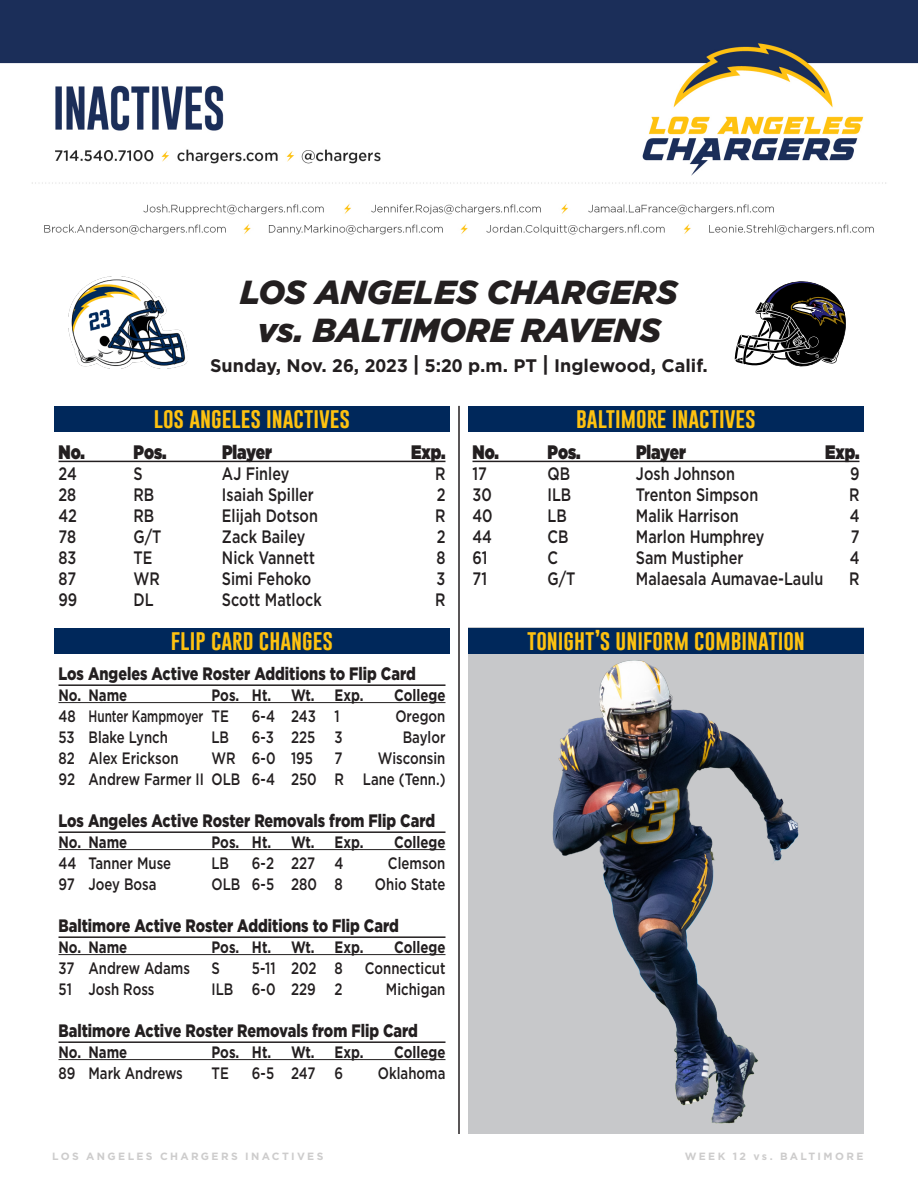
<style>
.page{position:relative;width:918px;height:1188px;background:#fff}
.page>*{position:absolute;margin:0;border:0;box-sizing:border-box;transform-origin:0 0}
.t1{font:italic 900 33.3px "Gotham";color:#231f20}
.t2{font:21px "Gobold";color:#fec210}
.t3{font:900 19.5px "Gotham";color:#231f20;scale:.8 1}
.t4{font:700 18.15px "Gotham";color:#231f20}
.t5{font:500 18px "Gotham";color:#231f20;scale:.8 1}
.t6{font:900 18px "Gotham";color:#231f20;scale:.8 1}
.t7{font:500 16.5px "Gotham";color:#231f20;scale:.8 1}
.t8{font:700 16.5px "Gotham";color:#231f20;scale:.8 1}
.t9{font:700 10.5px "Gotham";letter-spacing:.22em;color:#cdcccc}
.s1{font-size:21.15px}
</style>
<div class="page">
<img style="left:468px;top:654px;width:396px;height:476px">
<img style="left:0;top:0;width:918px;height:235px">
<img style="left:69px;top:277px;width:118px;height:91px">
<svg style="left:734px;top:281px;width:112px;height:86px"></svg>
<hr style="left:458px;top:406px;width:2px;height:728px;background:#231f20">
<div style="left:54px;top:406px;width:396px;height:26px;background:#00285b"></div>
<hr style="left:58px;top:461px;width:388px;height:1px;background:#231f20">
<div style="left:468px;top:406px;width:396px;height:26px;background:#00285b"></div>
<hr style="left:472px;top:461px;width:388px;height:1px;background:#231f20">
<div style="left:468px;top:628px;width:396px;height:26px;background:#00285b"></div>
<div style="left:54px;top:628px;width:396px;height:26px;background:#00285b"></div>
<hr style="left:58px;top:684px;width:388px;height:2px;background:#231f20">
<hr style="left:58px;top:702px;width:388px;height:1px;background:#231f20">
<hr style="left:58px;top:831px;width:388px;height:2px;background:#231f20">
<hr style="left:58px;top:849px;width:388px;height:1px;background:#231f20">
<hr style="left:58px;top:936px;width:388px;height:2px;background:#231f20">
<hr style="left:58px;top:954px;width:388px;height:1px;background:#231f20">
<hr style="left:58px;top:1041px;width:388px;height:2px;background:#231f20">
<hr style="left:58px;top:1059px;width:388px;height:1px;background:#231f20">
<p class="t1" style="left:240px;top:269px;width:439px">LOS ANGELES CHARGERS</p>
<p class="t1" style="left:257px;top:307px;width:405px">vs. BALTIMORE RAVENS</p>
<p class="t4" style="left:210px;top:354px;width:499px">Sunday, Nov. 26, 2023 <span class="s1">|</span> 5:20 p.m. PT <span class="s1">|</span> Inglewood, Calif.</p>
<p class="t2" style="left:154px;top:404px;width:198px">LOS ANGELES INACTIVES</p>
<p class="t2" style="left:576px;top:404px;width:181px">BALTIMORE INACTIVES</p>
<p class="t3" style="left:58px;top:438px;width:35px">No.</p>
<p class="t3" style="left:134px;top:438px;width:43px">Pos.</p>
<p class="t3" style="left:222px;top:438px;width:64px">Player</p>
<p class="t3" style="left:411px;top:438px;width:45px">Exp.</p>
<p class="t5" style="left:58px;top:462px;width:24px">24</p>
<p class="t5" style="left:133px;top:462px;width:13px">S</p>
<p class="t5" style="left:222px;top:462px;width:86px">AJ Finley</p>
<p class="t5" style="left:435px;top:462px;width:15px">R</p>
<p class="t5" style="left:58px;top:483px;width:24px">28</p>
<p class="t5" style="left:133px;top:483px;width:28px">RB</p>
<p class="t5" style="left:222px;top:483px;width:116px">Isaiah Spiller</p>
<p class="t5" style="left:437px;top:483px;width:13px">2</p>
<p class="t5" style="left:58px;top:504px;width:25px">42</p>
<p class="t5" style="left:133px;top:504px;width:28px">RB</p>
<p class="t5" style="left:222px;top:504px;width:121px">Elijah Dotson</p>
<p class="t5" style="left:435px;top:504px;width:15px">R</p>
<p class="t5" style="left:58px;top:525px;width:24px">78</p>
<p class="t5" style="left:133px;top:525px;width:37px">G/T</p>
<p class="t5" style="left:222px;top:525px;width:106px">Zack Bailey</p>
<p class="t5" style="left:437px;top:525px;width:13px">2</p>
<p class="t5" style="left:58px;top:546px;width:24px">83</p>
<p class="t5" style="left:133px;top:546px;width:25px">TE</p>
<p class="t5" style="left:222px;top:546px;width:118px">Nick Vannett</p>
<p class="t5" style="left:436px;top:546px;width:13px">8</p>
<p class="t5" style="left:58px;top:567px;width:24px">87</p>
<p class="t5" style="left:133px;top:567px;width:35px">WR</p>
<p class="t5" style="left:222px;top:567px;width:113px">Simi Fehoko</p>
<p class="t5" style="left:437px;top:567px;width:13px">3</p>
<p class="t5" style="left:58px;top:588px;width:25px">99</p>
<p class="t5" style="left:133px;top:588px;width:27px">DL</p>
<p class="t5" style="left:222px;top:588px;width:126px">Scott Matlock</p>
<p class="t5" style="left:435px;top:588px;width:15px">R</p>
<p class="t3" style="left:472px;top:438px;width:35px">No.</p>
<p class="t3" style="left:548px;top:438px;width:43px">Pos.</p>
<p class="t3" style="left:636px;top:438px;width:64px">Player</p>
<p class="t3" style="left:825px;top:438px;width:45px">Exp.</p>
<p class="t5" style="left:472px;top:462px;width:20px">17</p>
<p class="t5" style="left:547px;top:462px;width:30px">QB</p>
<p class="t5" style="left:636px;top:462px;width:125px">Josh Johnson</p>
<p class="t5" style="left:850px;top:462px;width:13px">9</p>
<p class="t5" style="left:472px;top:483px;width:26px">30</p>
<p class="t5" style="left:547px;top:483px;width:31px">ILB</p>
<p class="t5" style="left:636px;top:483px;width:154px">Trenton Simpson</p>
<p class="t5" style="left:849px;top:483px;width:15px">R</p>
<p class="t5" style="left:472px;top:504px;width:27px">40</p>
<p class="t5" style="left:547px;top:504px;width:26px">LB</p>
<p class="t5" style="left:636px;top:504px;width:130px">Malik Harrison</p>
<p class="t5" style="left:850px;top:504px;width:14px">4</p>
<p class="t5" style="left:472px;top:525px;width:26px">44</p>
<p class="t5" style="left:547px;top:525px;width:28px">CB</p>
<p class="t5" style="left:636px;top:525px;width:162px">Marlon Humphrey</p>
<p class="t5" style="left:851px;top:525px;width:12px">7</p>
<p class="t5" style="left:472px;top:546px;width:20px">61</p>
<p class="t5" style="left:547px;top:546px;width:15px">C</p>
<p class="t5" style="left:636px;top:546px;width:136px">Sam Mustipher</p>
<p class="t5" style="left:850px;top:546px;width:14px">4</p>
<p class="t5" style="left:472px;top:567px;width:20px">71</p>
<p class="t5" style="left:547px;top:567px;width:37px">G/T</p>
<p class="t5" style="left:636px;top:567px;width:236px">Malaesala Aumavae-Laulu</p>
<p class="t5" style="left:849px;top:567px;width:15px">R</p>
<p class="t2" style="left:171px;top:626px;width:164px">FLIP CARD CHANGES</p>
<p class="t2" style="left:527px;top:626px;width:279px">TONIGHT’S UNIFORM COMBINATION</p>
<p class="t6" style="left:58px;top:661px;width:448px">Los Angeles Active Roster Additions to Flip Card</p>
<p class="t8" style="left:58px;top:684px;width:88px">No. Name</p>
<p class="t8" style="left:212px;top:684px;width:192px">Pos. Ht. Wt. Exp.</p>
<p class="t8" style="left:394px;top:684px;width:66px">College</p>
<p class="t7" style="left:58px;top:705px;width:214px">48 Hunter Kampmoyer TE</p>
<p class="t7" style="left:252px;top:705px;width:111px">6-4 243 1</p>
<p class="t7" style="left:395px;top:705px;width:64px">Oregon</p>
<p class="t7" style="left:58px;top:726px;width:138px">53 Blake Lynch</p>
<p class="t7" style="left:212px;top:726px;width:24px">LB</p>
<p class="t7" style="left:252px;top:726px;width:115px">6-3 225 3</p>
<p class="t7" style="left:403px;top:726px;width:55px">Baylor</p>
<p class="t7" style="left:58px;top:747px;width:152px">82 Alex Erickson</p>
<p class="t7" style="left:212px;top:747px;width:128px">WR 6-0 195</p>
<p class="t7" style="left:334px;top:747px;width:12px">7</p>
<p class="t7" style="left:378px;top:747px;width:86px">Wisconsin</p>
<p class="t7" style="left:58px;top:768px;width:485px">92 Andrew Farmer II OLB 6-4 250 R Lane (Tenn.)</p>
<p class="t6" style="left:58px;top:808px;width:472px">Los Angeles Active Roster Removals from Flip Card</p>
<p class="t8" style="left:58px;top:831px;width:88px">No. Name</p>
<p class="t8" style="left:212px;top:831px;width:192px">Pos. Ht. Wt. Exp.</p>
<p class="t8" style="left:394px;top:831px;width:66px">College</p>
<p class="t7" style="left:58px;top:852px;width:142px">44 Tanner Muse</p>
<p class="t7" style="left:212px;top:852px;width:24px">LB</p>
<p class="t7" style="left:252px;top:852px;width:116px">6-2 227 4</p>
<p class="t7" style="left:388px;top:852px;width:73px">Clemson</p>
<p class="t7" style="left:58px;top:873px;width:124px">97 Joey Bosa</p>
<p class="t7" style="left:212px;top:873px;width:166px">OLB 6-5 280 8</p>
<p class="t7" style="left:375px;top:873px;width:90px">Ohio State</p>
<p class="t6" style="left:58px;top:913px;width:427px">Baltimore Active Roster Additions to Flip Card</p>
<p class="t8" style="left:58px;top:936px;width:88px">No. Name</p>
<p class="t8" style="left:212px;top:936px;width:192px">Pos. Ht. Wt. Exp.</p>
<p class="t8" style="left:394px;top:936px;width:66px">College</p>
<p class="t7" style="left:58px;top:957px;width:166px">37 Andrew Adams</p>
<p class="t7" style="left:212px;top:957px;width:12px">S</p>
<p class="t7" style="left:252px;top:957px;width:115px">5-11 202 8</p>
<p class="t7" style="left:365px;top:957px;width:102px">Connecticut</p>
<p class="t7" style="left:58px;top:978px;width:122px">51 Josh Ross</p>
<p class="t7" style="left:212px;top:978px;width:165px">ILB 6-0 229 2</p>
<p class="t7" style="left:386px;top:978px;width:76px">Michigan</p>
<p class="t6" style="left:58px;top:1018px;width:451px">Baltimore Active Roster Removals from Flip Card</p>
<p class="t8" style="left:58px;top:1041px;width:88px">No. Name</p>
<p class="t8" style="left:212px;top:1041px;width:192px">Pos. Ht. Wt. Exp.</p>
<p class="t8" style="left:394px;top:1041px;width:66px">College</p>
<p class="t7" style="left:58px;top:1062px;width:157px">89 Mark Andrews</p>
<p class="t7" style="left:212px;top:1062px;width:23px">TE</p>
<p class="t7" style="left:252px;top:1062px;width:115px">6-5 247 6</p>
<p class="t7" style="left:378px;top:1062px;width:86px">Oklahoma</p>
<p class="t9" style="left:52px;top:1149px;width:273px">LOS ANGELES CHARGERS INACTIVES</p>
<p class="t9" style="left:685px;top:1149px;width:180px">WEEK 12 vs. BALTIMORE</p>
</div>
